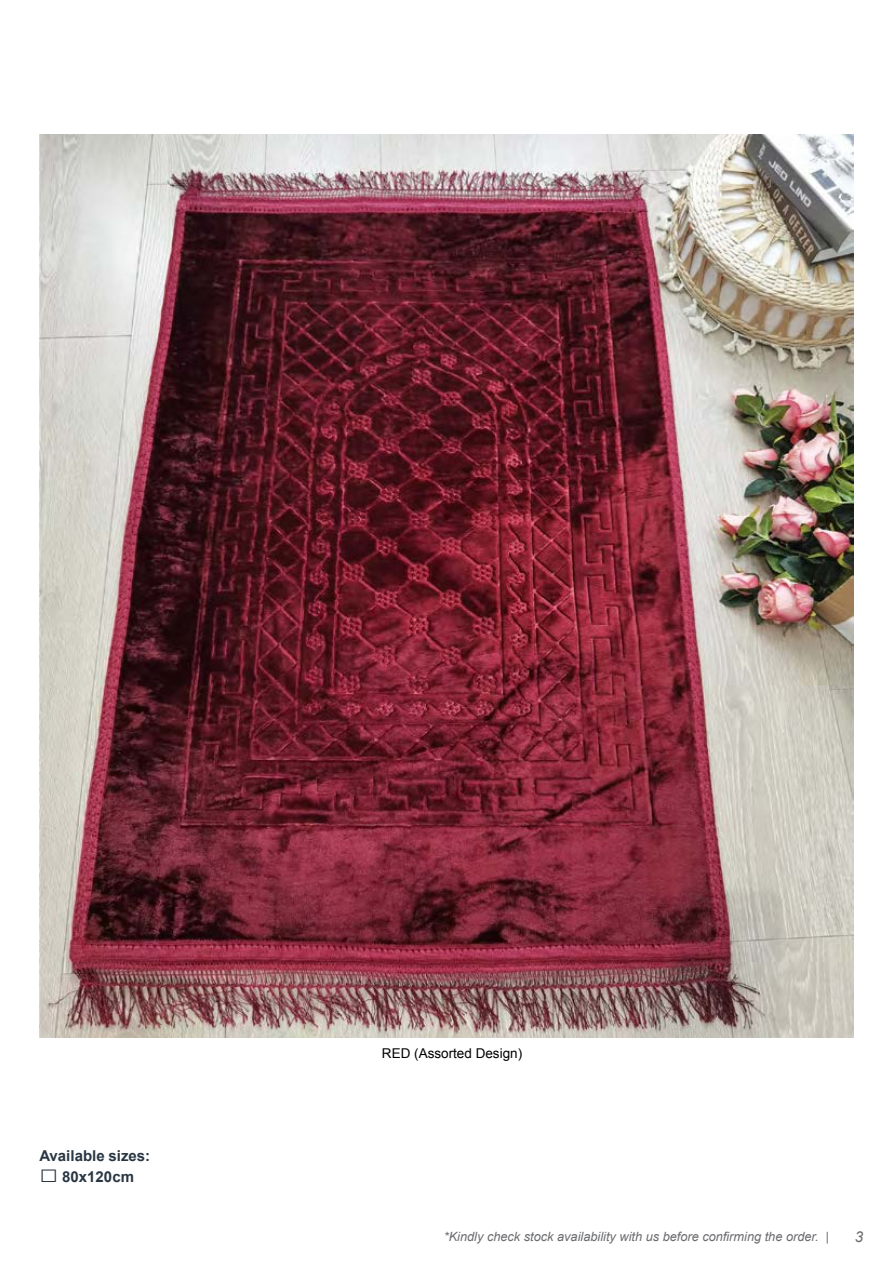
<style>
.page{position:relative;width:893px;height:1263px;background:#fff}
.page>*{position:absolute;margin:0;border:0;box-sizing:border-box;transform-origin:0 0}
.t1{font:700 15px "Arial";color:#293642}
.t2{font:italic 15px "Arial";color:#6a6b6e}
.t3{font:13.5px "Arial";color:#000}
.t4{font:italic 12.75px "Arial";color:#6a6b6e}
.s1{font-size:27px}
</style>
<div class="page">
<img style="left:39px;top:134px;width:815px;height:904px">
<p class="t1" style="left:39px;top:1146px;width:112px">Available sizes:</p>
<p class="t1" style="left:39px;top:1167px;width:96px"><span class="s1">□</span> 80x120cm</p>
<p class="t3" style="left:382px;top:1045px;width:142px">RED (Assorted Design)</p>
<p class="t4" style="left:444px;top:1229px;width:387px">*Kindly check stock availability with us before confirming the order. |</p>
<p class="t2" style="left:855px;top:1227px;width:10px">3</p>
</div>
